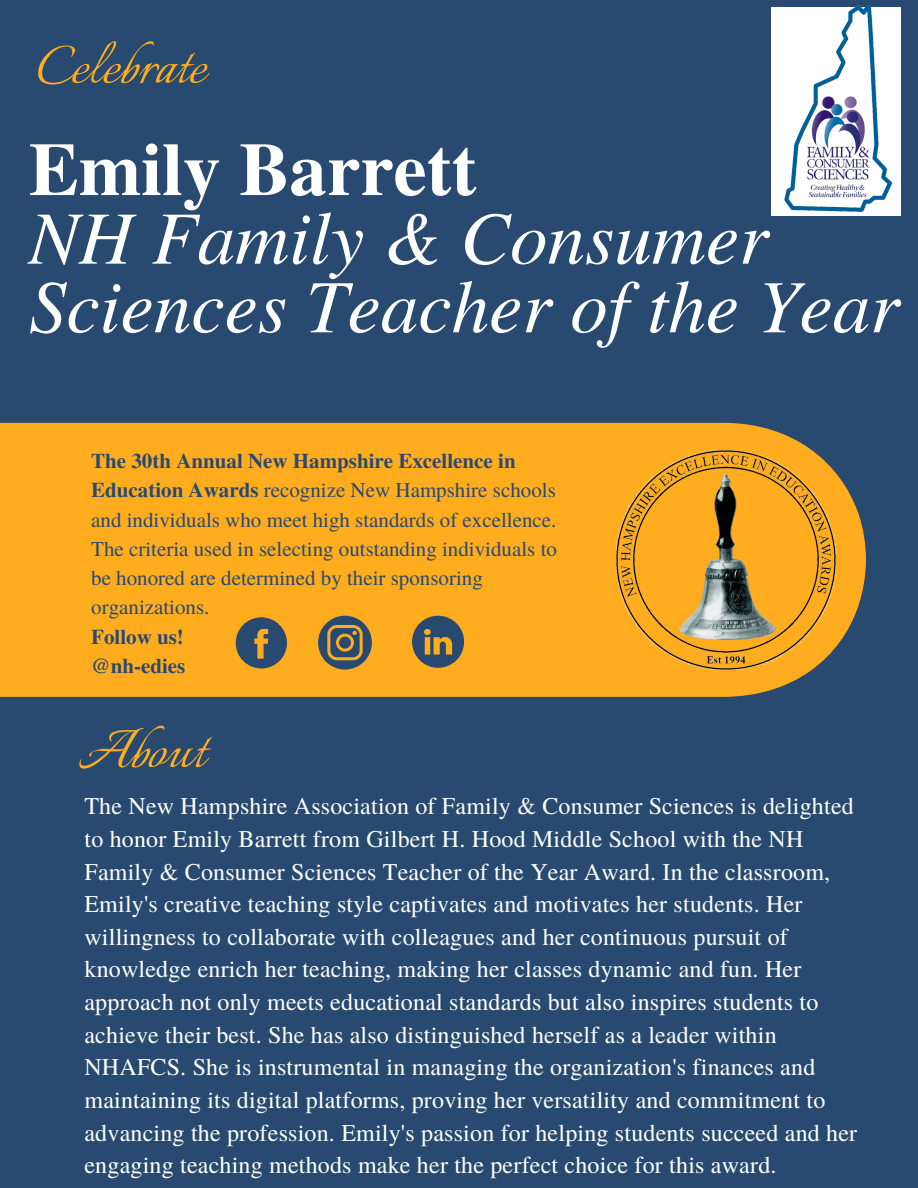
<style>
.page{position:relative;width:918px;height:1188px;background:#294a70}
.page>*{position:absolute;margin:0;border:0;box-sizing:border-box;transform-origin:0 0}
.t1{font:italic 75px/68.7px "Te X Gyre Termes";color:#fff}
.t2{font:67.5px "Italianno";color:#ffac1f}
.t3{font:24px/32.7px "Te X Gyre Termes";letter-spacing:.01em;color:#fff}
.t4{font:21px/29.2px "Te X Gyre Termes";color:#294a70}
.t5{font:700 21px "Te X Gyre Termes";color:#294a70}
.s1{font-weight:700;font-style:normal}
.s2{font-weight:700}
</style>
<div class="page">
<div style="left:0;top:423px;width:866px;height:274px;background:#ffac1f"></div>
<img style="left:615px;top:449px;width:222px;height:222px">
<svg style="left:236px;top:617px;width:51px;height:52px"></svg>
<svg style="left:318px;top:616px;width:54px;height:54px"></svg>
<svg style="left:412px;top:616px;width:52px;height:51px"></svg>
<div style="left:772px;top:8px;width:129px;height:208px;background:#fff"></div>
<img style="left:777px;top:5px;width:122px;height:207px">
<p class="t2" style="left:36px;top:29px;width:172px">Celebrate</p>
<p class="t1" style="left:29px;top:131px;width:872px"><span class="s1">Emily Barrett<br></span>NH Family &amp; Consumer<br>Sciences Teacher of the Year</p>
<p class="t4" style="left:91px;top:445px;width:467px"><span class="s2">The 30th Annual New Hampshire Excellence in Education Awards</span> recognize New Hampshire schools and individuals who meet high standards of excellence.<br>The criteria used in selecting outstanding individuals to be honored are determined by their sponsoring organizations.</p>
<p class="t5" style="left:91px;top:620px;width:94px">Follow us!</p>
<p class="t5" style="left:91px;top:649px;width:96px">@nh-edies</p>
<h1 class="t2" style="left:78px;top:713px;width:129px">About</h1>
<h1 class="t3" style="left:84px;top:789px;width:774px">The New Hampshire Association of Family &amp; Consumer Sciences is delighted to honor Emily Barrett from Gilbert H. Hood Middle School with the NH Family &amp; Consumer Sciences Teacher of the Year Award. In the classroom, Emily's creative teaching style captivates and motivates her students. Her willingness to collaborate with colleagues and her continuous pursuit of knowledge enrich her teaching, making her classes dynamic and fun. Her approach not only meets educational standards but also inspires students to achieve their best. She has also distinguished herself as a leader within NHAFCS. She is instrumental in managing the organization's finances and maintaining its digital platforms, proving her versatility and commitment to advancing the profession. Emily's passion for helping students succeed and her engaging teaching methods make her the perfect choice for this award.</h1>
</div>
